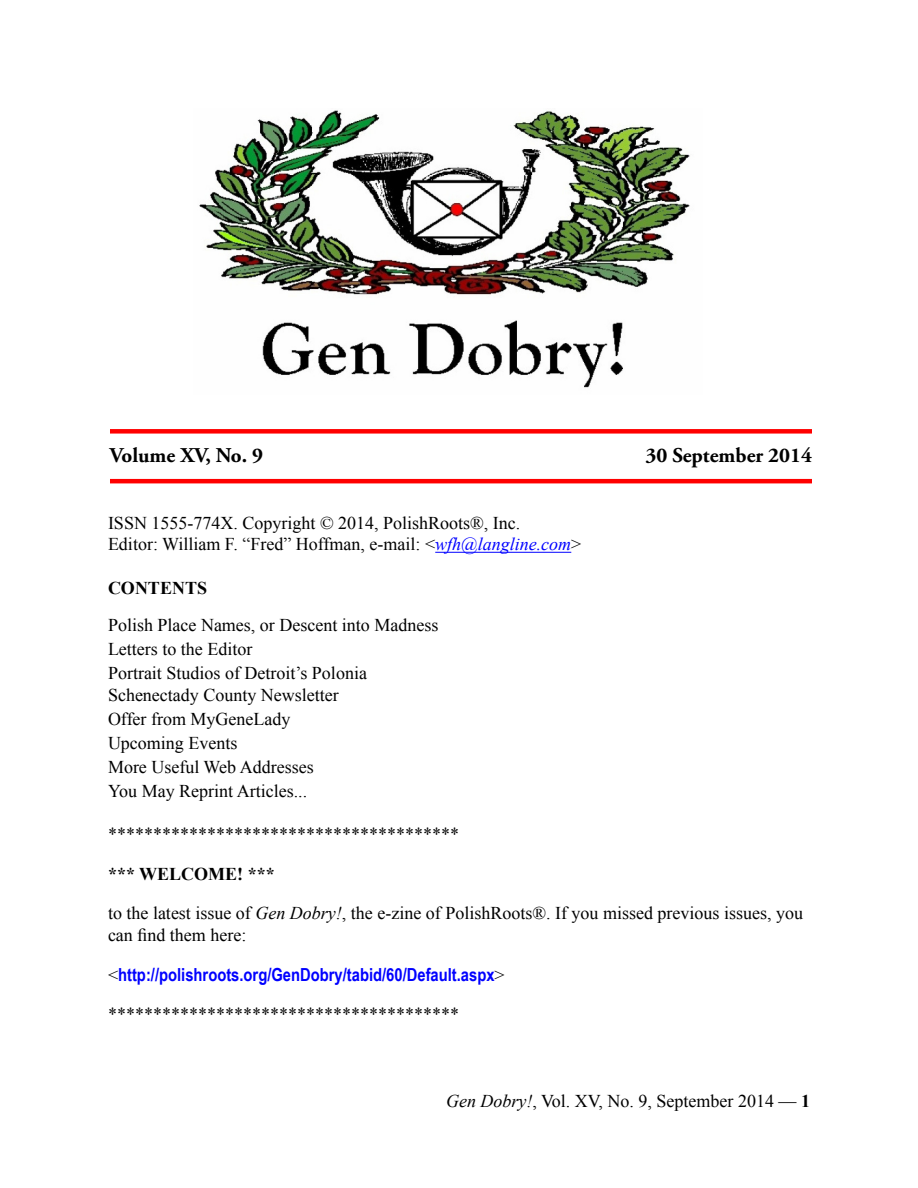
<style>
.page{position:relative;width:918px;height:1188px;background:#fff}
.page>*{position:absolute;margin:0;border:0;box-sizing:border-box;transform-origin:0 0}
.t1{font:700 21px "Adobe Garamond Pro";color:#000}
.t2{font:18px/21.6px "Times New Roman";color:#000}
.t3{font:700 18px "Arial Narrow";color:#00f}
.t4{font:700 18px "Times New Roman";color:#000}
.s1{font-style:italic;color:#00f}
.s2{font-style:italic}
.s3{font-family:"Times New Roman";font-weight:400;color:#000}
.s4{font-weight:700}
</style>
<div class="page">
<img style="left:199px;top:110px;width:491px;height:278px">
<div style="left:110px;top:429px;width:702px;height:5px;background:#f00"></div>
<hr style="left:110px;top:479px;width:702px;height:4px;background:#f00">
<hr style="left:435px;top:552px;width:136px;height:1px;background:#00f">
<p class="t1" style="left:110px;top:443px;width:155px">Volume XV, No. 9</p>
<p class="t1" style="left:645px;top:443px;width:168px">30 September 2014</p>
<p class="t2" style="left:108px;top:512px;width:414px">ISSN 1555-774X. Copyright © 2014, PolishRoots®, Inc.</p>
<p class="t2" style="left:108px;top:533px;width:475px">Editor: William F. “Fred” Hoffman, e-mail: &lt;<span class="s1">wfh@langline.com</span>&gt;</p>
<p class="t4" style="left:108px;top:575px;width:101px">CONTENTS</p>
<p class="t2" style="left:108px;top:614px;width:332px">Polish Place Names, or Descent into Madness</p>
<p class="t2" style="left:108px;top:638px;width:146px">Letters to the Editor</p>
<p class="t2" style="left:108px;top:662px;width:260px">Portrait Studios of Detroit’s Polonia</p>
<p class="t2" style="left:108px;top:684px;width:232px">Schenectady County Newsletter</p>
<p class="t2" style="left:108px;top:708px;width:184px">Offer from MyGeneLady</p>
<p class="t2" style="left:108px;top:732px;width:131px">Upcoming Events</p>
<p class="t2" style="left:108px;top:756px;width:207px">More Useful Web Addresses</p>
<p class="t2" style="left:108px;top:780px;width:201px">You May Reprint Articles...</p>
<p class="t2" style="left:108px;top:823px;width:352px">***************************************</p>
<p class="t4" style="left:108px;top:861px;width:168px">*** WELCOME! ***</p>
<p class="t2" style="left:108px;top:902px;width:697px">to the latest issue of <span class="s2">Gen Dobry!</span>, the e-zine of PolishRoots®. If you missed previous issues, you can find them here:</p>
<p class="t3" style="left:108px;top:961px;width:398px"><span class="s3">&lt;</span>http://polishroots.org/GenDobry/tabid/60/Default.aspx<span class="s3">&gt;</span></p>
<p class="t2" style="left:108px;top:1003px;width:352px">***************************************</p>
<p class="t2" style="left:446px;top:1090px;width:365px"><span class="s2">Gen Dobry!</span>, Vol. XV, No. 9, September 2014 — <span class="s4">1</span></p>
</div>
